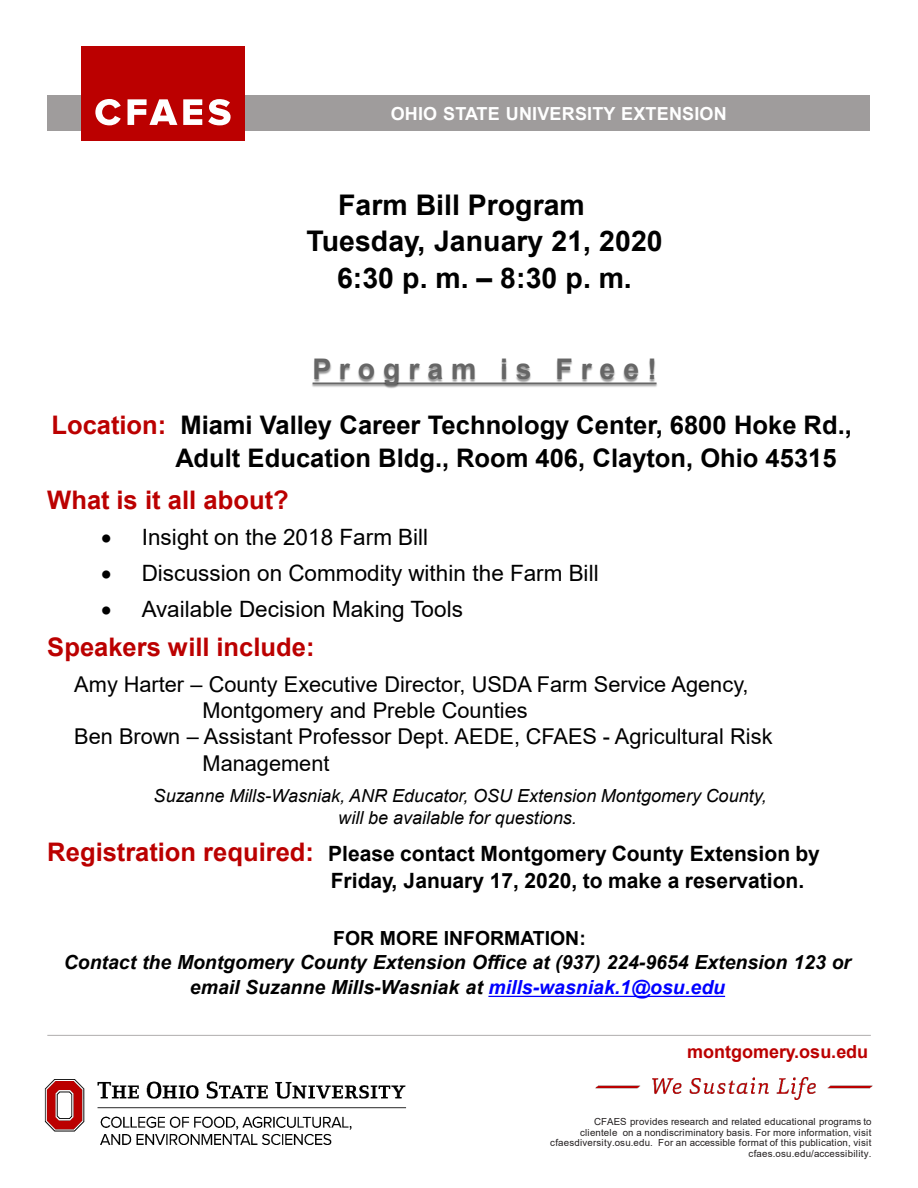
<style>
.page{position:relative;width:918px;height:1188px;background:#fff}
.page>*{position:absolute;margin:0;border:0;box-sizing:border-box;transform-origin:0 0}
.t1{font:700 28.5px "Arial";color:#000}
.t2{font:700 28.5px "Arial";color:#666}
.t3{font:700 25.5px "Arial";color:#000}
.t4{font:700 25.5px "Arial";color:#b00}
.t5{font:22.5px "Arial";letter-spacing:.005em;color:#000}
.t6{font:21.75px/26.1px "Arial";color:#000}
.t7{font:700 21px/26.2px "Arial";color:#000}
.t8{font:italic 700 19.5px "Arial";color:#000}
.t9{font:700 19.5px "Arial";color:#000}
.t10{font:italic 18px "Arial";letter-spacing:.005em;color:#000}
.t11{font:700 18px "Arial";letter-spacing:.01em;color:#fff}
.t12{font:700 18px "Arial";color:#b00}
.t13{font:9.75px/10.5px "Arial";letter-spacing:.02em;color:#231f20;text-align:right}
.s1{color:#b00}
.s2{font-size:25.5px;color:#b00}
.s3{color:#00f}
</style>
<div class="page">
<div style="left:47px;top:96px;width:823px;height:35px;background:#9f9c9c"></div>
<img style="left:314px;top:360px;width:5px;height:22px">
<img style="left:312px;top:382px;width:7px;height:5px">
<img style="left:319px;top:360px;width:285px;height:29px">
<img style="left:604px;top:365px;width:24px;height:22px">
<img style="left:628px;top:360px;width:29px;height:27px">
<svg style="left:488px;top:996px;width:237px;height:1px"></svg>
<hr style="left:47px;top:1035px;width:824px;height:1px;background:#b0adad">
<div style="left:81px;top:46px;width:164px;height:95px;background:#b00"></div>
<svg style="left:95px;top:99px;width:26px;height:26px"></svg>
<svg style="left:128px;top:99px;width:49px;height:26px"></svg>
<svg style="left:183px;top:99px;width:19px;height:26px"></svg>
<svg style="left:208px;top:99px;width:23px;height:26px"></svg>
<img style="left:44px;top:1079px;width:363px;height:66px">
<img style="left:596px;top:1077px;width:276px;height:23px">
<p class="t11" style="left:391px;top:101px;width:338px">OHIO STATE UNIVERSITY EXTENSION</p>
<p class="t1" style="left:338px;top:185px;width:248px">Farm Bill Program</p>
<p class="t1" style="left:306px;top:221px;width:358px">Tuesday, January 21, 2020</p>
<p class="t1" style="left:337px;top:258px;width:296px">6:30 p. m. – 8:30 p. m.</p>
<p class="t2" style="left:313px;top:349px;width:346px">P r o g r a m i s F r e e !</p>
<p class="t3" style="left:51px;top:407px;width:802px"><span class="s1">Location:</span> Miami Valley Career Technology Center, 6800 Hoke Rd.,</p>
<p class="t3" style="left:175px;top:440px;width:663px">Adult Education Bldg., Room 406, Clayton, Ohio 45315</p>
<p class="t4" style="left:47px;top:482px;width:243px">What is it all about?</p>
<p class="t5" style="left:101px;top:522px;width:329px">• Insight on the 2018 Farm Bill</p>
<p class="t5" style="left:101px;top:558px;width:499px">• Discussion on Commodity within the Farm Bill</p>
<p class="t5" style="left:101px;top:594px;width:363px">• Available Decision Making Tools</p>
<p class="t4" style="left:47px;top:629px;width:269px">Speakers will include:</p>
<p class="t6" style="left:203px;top:671px;width:547px;text-indent:-128px">Amy Harter – County Executive Director, USDA Farm Service Agency,<br>Montgomery and Preble Counties</p>
<p class="t6" style="left:203px;top:724px;width:572px;text-indent:-128px">Ben Brown – Assistant Professor Dept. AEDE, CFAES - Agricultural Risk<br>Management</p>
<p class="t10" style="left:154px;top:784px;width:615px">Suzanne Mills-Wasniak, ANR Educator, OSU Extension Montgomery County,</p>
<p class="t10" style="left:338px;top:806px;width:240px">will be available for questions.</p>
<p class="t7" style="left:331px;top:841px;width:491px;text-indent:-283px"><span class="s2">Registration required:</span> Please contact Montgomery County Extension by<br>Friday, January 17, 2020, to make a reservation.</p>
<p class="t9" style="left:333px;top:925px;width:254px">FOR MORE INFORMATION:</p>
<p class="t8" style="left:64px;top:949px;width:789px">Contact the Montgomery County Extension Office at (937) 224-9654 Extension 123 or</p>
<p class="t8" style="left:190px;top:974px;width:537px">email Suzanne Mills-Wasniak at <span class="s3">mills-wasniak.1@osu.edu</span></p>
<p class="t12" style="left:687px;top:1039px;width:183px">montgomery.osu.edu</p>
<p class="t13" style="left:550px;top:1116px;width:323px">CFAES provides research and related educational programs to<br>clientele on a nondiscriminatory basis. For more information, visit cfaesdiversity.osu.edu. For an accessible format of this publication, visit cfaes.osu.edu/accessibility.</p>
</div>
